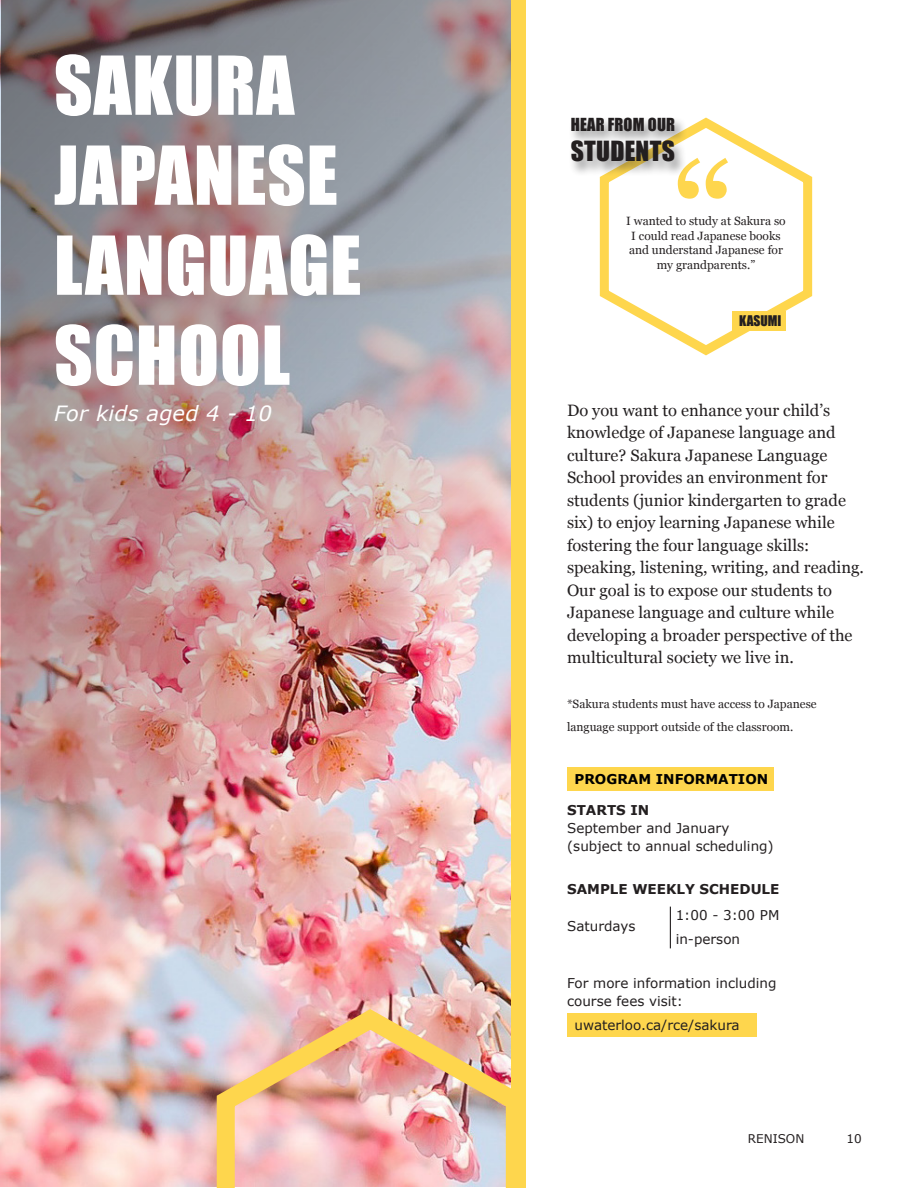
<style>
.page{position:relative;width:918px;height:1188px;background:#fff}
.page>*{position:absolute;margin:0;border:0;box-sizing:border-box;transform-origin:0 0}
.t1{font:154.5px "Georgia";color:#fed64d}
.t2{font:75px/90px "Impact";letter-spacing:.01em;color:#fff}
.t3{font:25.5px "Impact";letter-spacing:.01em;color:#231f20}
.t4{font:italic 21px "Verdana";letter-spacing:.01em;color:#fff}
.t5{font:16.5px/22.5px "Georgia";color:#231f20}
.t6{font:16.5px "Impact";letter-spacing:.01em;color:#231f20}
.t7{font:13.5px "Verdana";color:#231f20}
.t8{font:700 13.5px "Verdana";color:#231f20}
.t9{font:700 13.5px "Verdana";color:#000}
.t10{font:13.5px "Impact";color:#231f20}
.t11{font:12px/14.4px "Georgia";color:#231f20;text-align:center}
.t12{font:12px "Verdana";color:#231f20}
</style>
<div class="page">
<svg style="left:599px;top:117px;width:214px;height:239px"></svg>
<div style="left:732px;top:311px;width:54px;height:20px;background:#fed64d"></div>
<div style="left:568px;top:116px;width:119px;height:60px;background:#232324;opacity:.43"></div>
<img style="left:1px;top:0;width:510px;height:1187px">
<img style="left:201px;top:999px;width:325px;height:189px">
<div style="left:567px;top:767px;width:207px;height:23px;background:#fed64d"></div>
<div style="left:567px;top:1013px;width:190px;height:24px;background:#fed64d"></div>
<hr style="left:670px;top:907px;width:1px;height:41px;background:#231f20">
<div style="left:511px;top:0;width:14px;height:1188px;background:#fed64d"></div>
<p class="t2" style="left:54px;top:38px;width:309px">SAKURA<br>JAPANESE<br>LANGUAGE<br>SCHOOL</p>
<p class="t4" style="left:54px;top:400px;width:219px">For kids aged 4 - 10</p>
<p class="t6" style="left:571px;top:111px;width:106px">HEAR FROM OUR</p>
<p class="t3" style="left:571px;top:131px;width:106px">STUDENTS</p>
<p class="t1" style="left:672px;top:107px;width:65px">“</p>
<p class="t11" style="left:626px;top:214px;width:161px">I wanted to study at Sakura so<br>I could read Japanese books and understand Japanese for my grandparents.”</p>
<p class="t10" style="left:739px;top:310px;width:44px">KASUMI</p>
<p class="t5" style="left:567px;top:398px;width:298px">Do you want to enhance your child’s knowledge of Japanese language and culture? Sakura Japanese Language School provides an environment for students (junior kindergarten to grade six) to enjoy learning Japanese while fostering the four language skills: speaking, listening, writing, and reading.<br>Our goal is to expose our students to Japanese language and culture while developing a broader perspective of the multicultural society we live in.</p>
<p class="t11" style="left:567px;top:693px;width:251px;line-height:22.5px;text-align:left">*Sakura students must have access to Japanese language support outside of the classroom.</p>
<p class="t9" style="left:575px;top:770px;width:195px">PROGRAM INFORMATION</p>
<p class="t8" style="left:567px;top:801px;width:84px">STARTS IN</p>
<p class="t7" style="left:567px;top:820px;width:164px">September and January</p>
<p class="t7" style="left:567px;top:838px;width:208px">(subject to annual scheduling)</p>
<p class="t8" style="left:567px;top:880px;width:214px">SAMPLE WEEKLY SCHEDULE</p>
<p class="t7" style="left:567px;top:918px;width:70px">Saturdays</p>
<p class="t7" style="left:676px;top:907px;width:105px">1:00 - 3:00 PM</p>
<p class="t7" style="left:676px;top:931px;width:66px">in-person</p>
<p class="t7" style="left:567px;top:974px;width:211px">For more information including</p>
<p class="t7" style="left:567px;top:992px;width:117px">course fees visit:</p>
<p class="t7" style="left:575px;top:1016px;width:167px">uwaterloo.ca/rce/sakura</p>
<p class="t12" style="left:748px;top:1131px;width:58px">RENISON</p>
<p class="t12" style="left:847px;top:1131px;width:17px">10</p>
</div>
